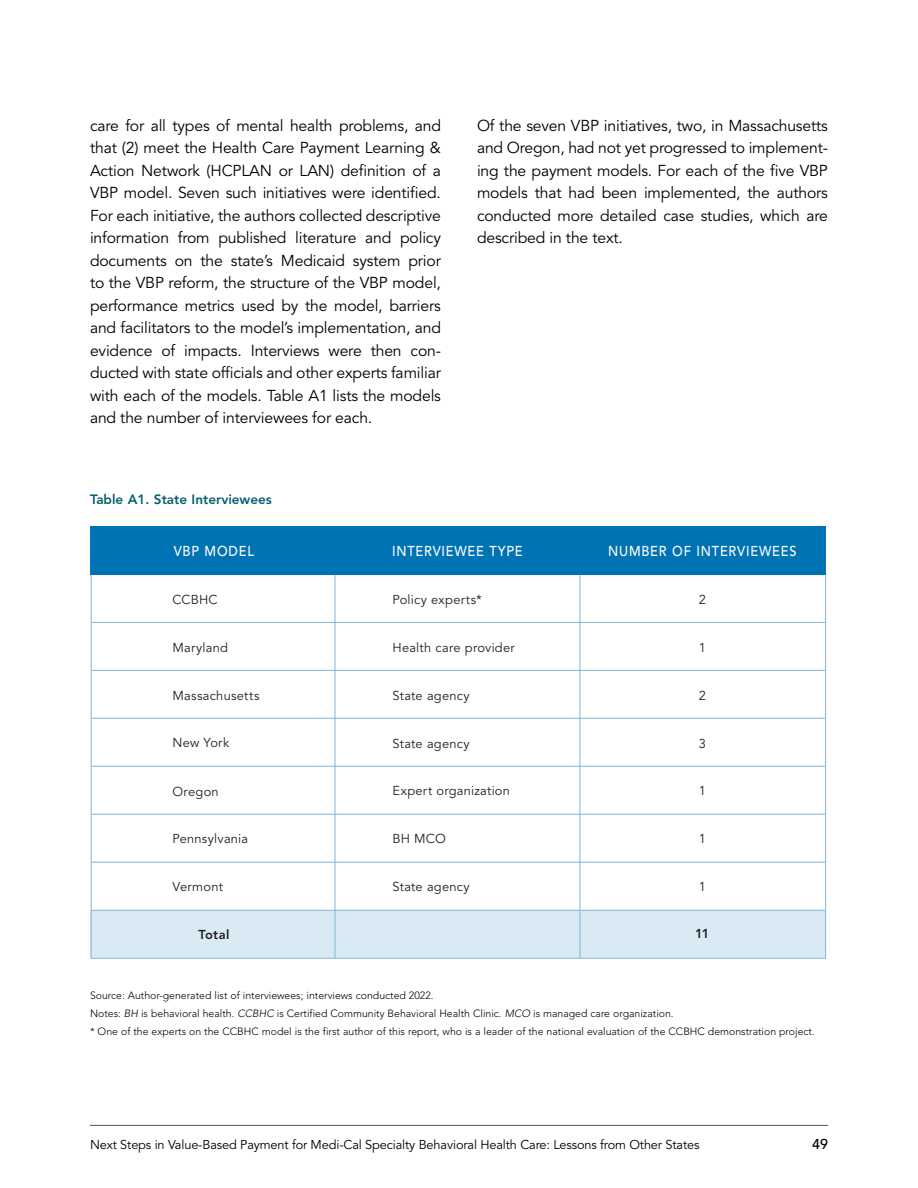
<style>
.page{position:relative;width:918px;height:1188px;background:#fff}
.page>*{position:absolute;margin:0;border:0;box-sizing:border-box;transform-origin:0 0}
.body_text__BASE{font:15.75px/22.5px "Avenir LT Std";letter-spacing:-.01em;color:#000;text-align:justify}
.t1{font:500 14.25px "Avenir LT Std";letter-spacing:.06em;color:#fff;scale:.9 1}
.t2{font:500 14.25px "Avenir LT Std";color:#000}
.table-title{font:800 13.5px "Avenir LT Std";color:#0b5f6f}
.t3{font:12.9px "Avenir LT Std";letter-spacing:.015em;color:#231f20}
.t4{font:800 12.9px "Avenir LT Std";letter-spacing:.02em;color:#231f20}
.t5{font:12.75px "Avenir LT Std";letter-spacing:-.01em;color:#000}
.table-source{font:300 10.5px "Avenir LT Std";color:#000}
.s1{font-style:italic}
</style>
<div class="page">
<hr style="left:90px;top:1125px;width:738px;height:1px;background:#435a70">
<div style="left:91px;top:911px;width:735px;height:47px;background:#d9eaf4"></div>
<hr style="left:91px;top:574px;width:1px;height:384px;background:#80b9da">
<hr style="left:335px;top:574px;width:1px;height:384px;background:#80b9da">
<hr style="left:580px;top:574px;width:1px;height:384px;background:#80b9da">
<hr style="left:825px;top:574px;width:1px;height:384px;background:#80b9da">
<hr style="left:91px;top:622px;width:734px;height:1px;background:#80b9da">
<hr style="left:91px;top:670px;width:734px;height:1px;background:#80b9da">
<hr style="left:91px;top:718px;width:734px;height:1px;background:#80b9da">
<hr style="left:91px;top:766px;width:734px;height:1px;background:#80b9da">
<hr style="left:91px;top:814px;width:734px;height:1px;background:#80b9da">
<hr style="left:91px;top:862px;width:734px;height:1px;background:#80b9da">
<div style="left:91px;top:526px;width:735px;height:49px;background:#0073b5"></div>
<hr style="left:91px;top:910px;width:734px;height:1px;background:#80b9da">
<hr style="left:91px;top:958px;width:735px;height:1px;background:#80b9da">
<p class="body_text__BASE" style="left:90px;top:114px;width:353px">care for all types of mental health problems, and that (2) meet the Health Care Payment Learning &amp; Action Network (HCPLAN or LAN) definition of a VBP model. Seven such initiatives were identified.<br>For each initiative, the authors collected descriptive information from published literature and policy documents on the state’s Medicaid system prior to the VBP reform, the structure of the VBP model, performance metrics used by the model, barriers and facilitators to the model’s implementation, and evidence of impacts. Interviews were then con&shy;ducted with state officials and other experts familiar with each of the models. Table A1 lists the models and the number of interviewees for each.</p>
<p class="body_text__BASE" style="left:477px;top:114px;width:353px">Of the seven VBP initiatives, two, in Massachusetts and Oregon, had not yet progressed to implement&shy;ing the payment models. For each of the five VBP models that had been implemented, the authors conducted more detailed case studies, which are described in the text.</p>
<p class="table-title" style="left:90px;top:491px;width:183px">Table A1. State Interviewees</p>
<p class="t1" style="left:174px;top:543px;width:91px">VBP MODEL</p>
<p class="t1" style="left:392px;top:543px;width:146px">INTERVIEWEE TYPE</p>
<p class="t3" style="left:173px;top:592px;width:47px">CCBHC</p>
<p class="t3" style="left:392px;top:640px;width:124px">Health care provider</p>
<p class="t3" style="left:699px;top:640px;width:9px">1</p>
<p class="t1" style="left:608px;top:543px;width:211px">NUMBER OF INTERVIEWEES</p>
<p class="t3" style="left:392px;top:592px;width:91px">Policy experts*</p>
<p class="t3" style="left:699px;top:592px;width:9px">2</p>
<p class="t3" style="left:173px;top:640px;width:57px">Maryland</p>
<p class="t3" style="left:173px;top:688px;width:88px">Massachusetts</p>
<p class="t3" style="left:392px;top:688px;width:79px">State agency</p>
<p class="t3" style="left:699px;top:688px;width:9px">2</p>
<p class="t3" style="left:173px;top:735px;width:58px">New York</p>
<p class="t3" style="left:392px;top:736px;width:79px">State agency</p>
<p class="t3" style="left:699px;top:736px;width:9px">3</p>
<p class="t3" style="left:173px;top:784px;width:48px">Oregon</p>
<p class="t3" style="left:392px;top:783px;width:119px">Expert organization</p>
<p class="t3" style="left:699px;top:783px;width:9px">1</p>
<p class="t3" style="left:173px;top:831px;width:77px">Pennsylvania</p>
<p class="t3" style="left:392px;top:832px;width:55px">BH MCO</p>
<p class="t3" style="left:699px;top:832px;width:9px">1</p>
<p class="t3" style="left:173px;top:879px;width:52px">Vermont</p>
<p class="t3" style="left:392px;top:879px;width:79px">State agency</p>
<p class="t3" style="left:699px;top:879px;width:9px">1</p>
<p class="t4" style="left:198px;top:927px;width:32px">Total</p>
<p class="t4" style="left:695px;top:926px;width:16px">11</p>
<p class="table-source" style="left:90px;top:989px;width:345px">Source: Author-generated list of interviewees; interviews conducted 2022.</p>
<p class="table-source" style="left:90px;top:1007px;width:585px">Notes: <span class="s1">BH</span> is behavioral health. <span class="s1">CCBHC</span> is Certified Community Behavioral Health Clinic. <span class="s1">MCO</span> is managed care organization.</p>
<p class="table-source" style="left:90px;top:1025px;width:726px">* One of the experts on the CCBHC model is the first author of this report, who is a leader of the national evaluation of the CCBHC demonstration project.</p>
<p class="t5" style="left:90px;top:1137px;width:611px">Next Steps in Value-Based Payment for Medi-Cal Specialty Behavioral Health Care: Lessons from Other States</p>
<p class="t2" style="left:812px;top:1135px;width:17px">49</p>
</div>
